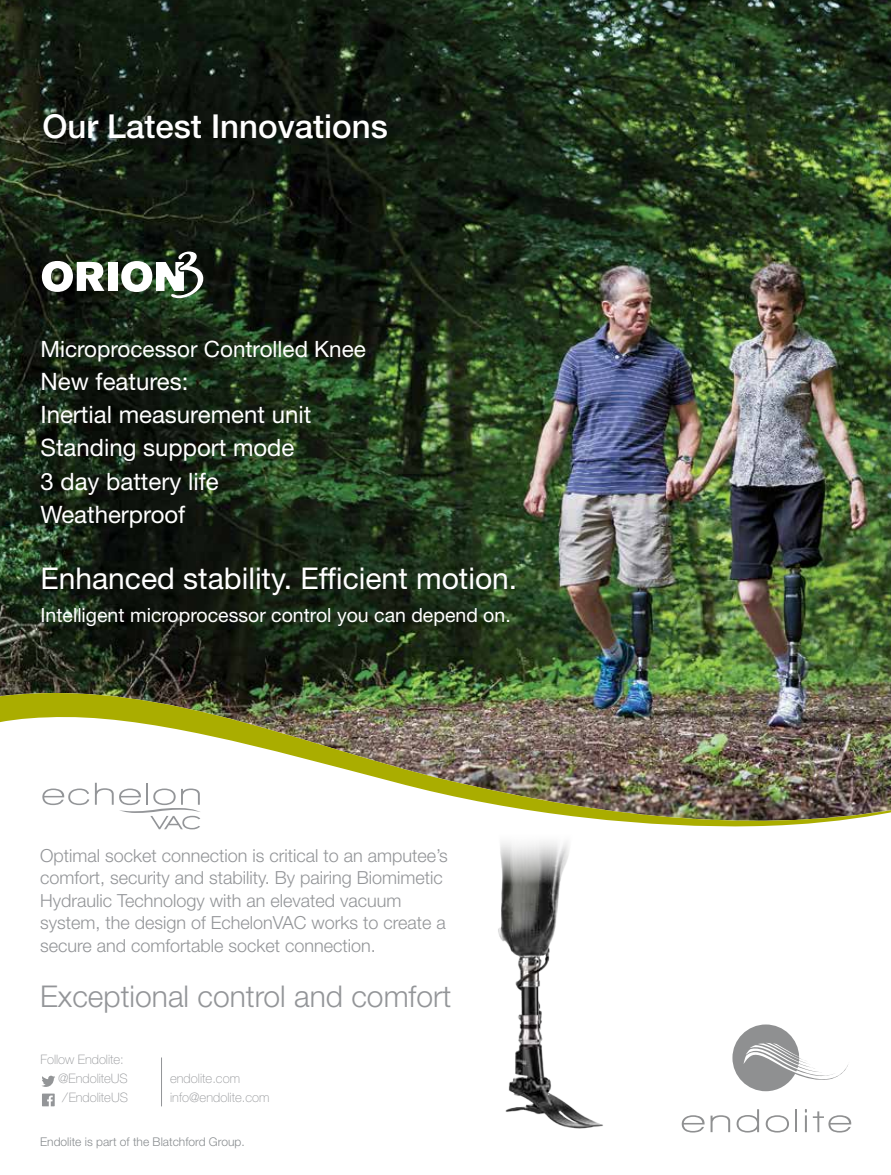
<style>
.page{position:relative;width:891px;height:1175px;background:#fff}
.page>*{position:absolute;margin:0;border:0;box-sizing:border-box;transform-origin:0 0}
.t1{font:500 33px "Helvetica Neue LT Std";color:#fff}
.t2{font:30px "Helvetica Neue LT Std";color:#fff}
.t3{font:300 30px "Helvetica Neue LT Std";color:#939598}
.t4{font:24px/33px "Helvetica Neue LT Std";color:#fff}
.t5{font:22.5px "Helvetica Neue LT Std";color:#fff}
.t6{font:19.5px "Helvetica Neue LT Std";color:#fff}
.t7{font:300 18px/22.5px "Helvetica Neue LT Std";color:#939598}
.t8{font:100 13.05px/19.4px "Helvetica Neue LT Std";letter-spacing:-.005em;color:#939598}
.t9{font:100 13.05px "Helvetica Neue LT Std";letter-spacing:-.005em;color:#939598;scale:1.04 1}
.t10{font:300 12px "Helvetica Neue LT Std";color:#898d90}
</style>
<div class="page">
<img style="left:0;top:0;width:891px;height:677px">
<img style="left:0;top:677px;width:891px;height:153px">
<svg style="left:42px;top:788px;width:47px;height:17px"></svg>
<svg style="left:95px;top:782px;width:106px;height:47px"></svg>
<svg style="left:682px;top:1115px;width:23px;height:17px"></svg>
<svg style="left:711px;top:1115px;width:19px;height:17px"></svg>
<svg style="left:737px;top:1109px;width:22px;height:23px"></svg>
<svg style="left:766px;top:1115px;width:23px;height:17px"></svg>
<hr style="left:795px;top:1109px;width:2px;height:23px;background:#8f9091">
<svg style="left:805px;top:1109px;width:2px;height:23px"></svg>
<svg style="left:813px;top:1111px;width:38px;height:21px"></svg>
<svg style="left:732px;top:1024px;width:116px;height:67px"></svg>
<svg style="left:42px;top:261px;width:62px;height:31px"></svg>
<div style="left:108px;top:262px;width:9px;height:29px;background:#fff"></div>
<svg style="left:121px;top:251px;width:82px;height:47px"></svg>
<hr style="left:161px;top:1057px;width:1px;height:49px;background:#939598">
<svg style="left:42px;top:1093px;width:13px;height:13px"></svg>
<svg style="left:42px;top:1075px;width:13px;height:11px"></svg>
<img style="left:487px;top:756px;width:125px;height:373px">
<h1 class="t1" style="left:42px;top:107px;width:347px">Our Latest Innovations</h1>
<p class="t5" style="left:40px;top:336px;width:327px">Microprocessor Controlled Knee</p>
<h3 class="t4" style="left:40px;top:365px;width:272px">New features:<br>Inertial measurement unit<br>Standing support mode<br>3 day battery life<br>Weatherproof</h3>
<h2 class="t2" style="left:40px;top:560px;width:478px">Enhanced stability. Efficient motion.</h2>
<p class="t6" style="left:40px;top:603px;width:472px">Intelligent microprocessor control you can depend on.</p>
<p class="t7" style="left:40px;top:843px;width:409px">Optimal socket connection is critical to an amputee’s comfort, security and stability. By pairing Biomimetic Hydraulic Technology with an elevated vacuum system, the design of EchelonVAC works to create a secure and comfortable socket connection.</p>
<h2 class="t3" style="left:40px;top:978px;width:413px">Exceptional control and comfort</h2>
<p class="t8" style="left:41px;top:1049px;width:85px">Follow Endolite:</p>
<p class="t8" style="left:58px;top:1068px;width:71px">@EndoliteUS</p>
<p class="t9" style="left:62px;top:1090px;width:65px">/EndoliteUS</p>
<p class="t8" style="left:170px;top:1068px;width:101px">endolite.com info@endolite.com</p>
<p class="t10" style="left:40px;top:1134px;width:206px">Endolite is part of the Blatchford Group.</p>
</div>
